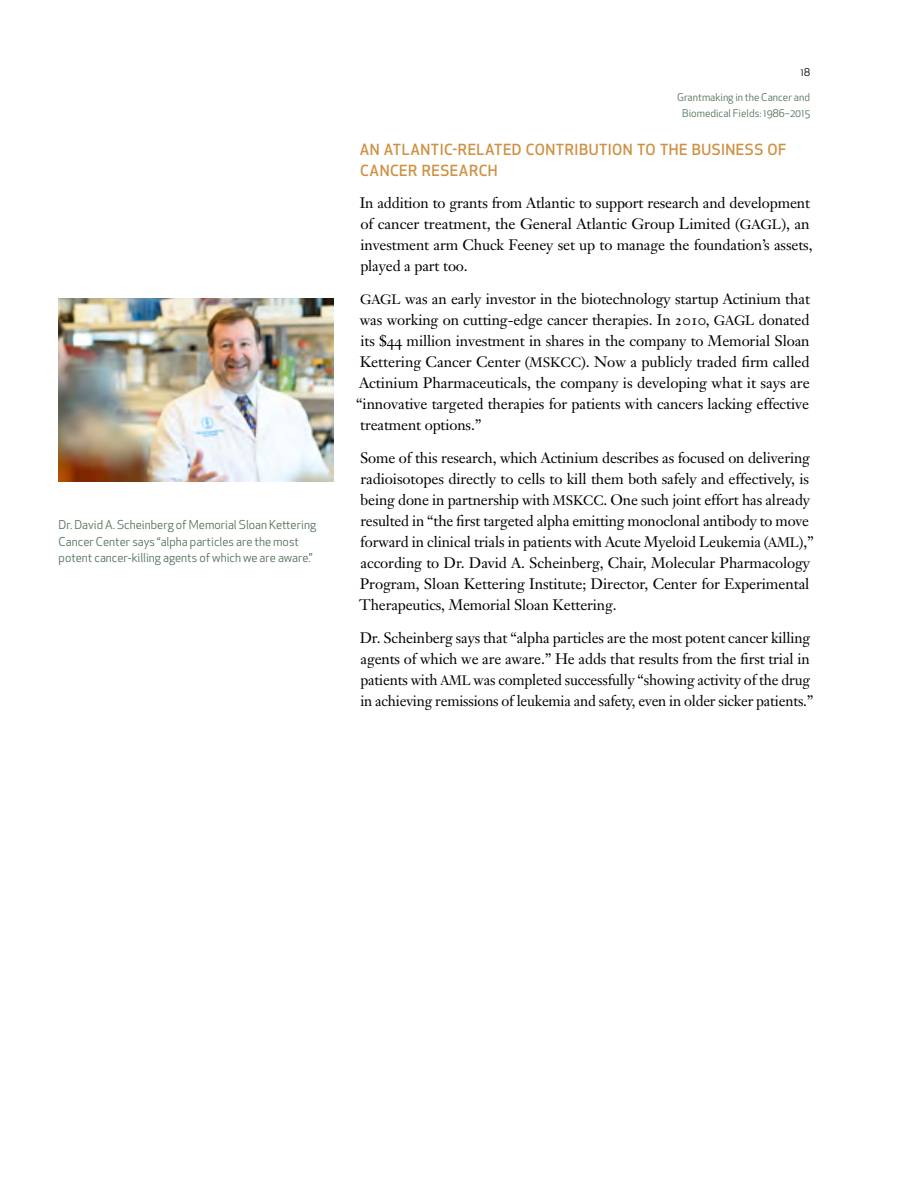
<style>
.page{position:relative;width:918px;height:1188px;background:#fff}
.page>*{position:absolute;margin:0;border:0;box-sizing:border-box;transform-origin:0 0}
.t1{font:15px/21px "Janson Text";letter-spacing:-.01em;color:#000}
.t2{font:500 15px/21px "Apex New";letter-spacing:.035em;color:#cf9144}
.t3{font:12px/16.5px "Apex New";color:#517158}
.t4{font:10.5px/16.5px "Apex New";color:#517158;text-align:center}
.t5{font:10.5px "Apex New";color:#000}
.s1{font-size:13.5px}
.s2{font-family:"Janson Text Roman SC"}
</style>
<div class="page">
<img style="left:59px;top:298px;width:274px;height:183px">
<p class="t3" style="left:59px;top:517px;width:259px">Dr. David A. Scheinberg of Memorial Sloan Kettering<br>Cancer Center says “alpha particles are the most potent cancer-killing agents of which we are aware.”</p>
<p class="t5" style="left:801px;top:66px;width:11px">18</p>
<p class="t4" style="left:677px;top:88px;width:134px">Grantmaking in the Cancer and<br>Biomedical Fields: 1986–2015</p>
<p class="t2" style="left:360px;top:139px;width:428px">AN ATLANTIC-RELATED CONTRIBUTION TO THE BUSINESS OF<br>CANCER RESEARCH</p>
<p class="t1" style="left:360px;top:192px;width:454px">In addition to grants from Atlantic to support research and development of cancer treatment, the General Atlantic Group Limited (<span class="s1">GAGL</span>), an investment arm Chuck Feeney set up to manage the foundation’s assets, played a part too.</p>
<p class="t1" style="left:356px;top:288px;width:455px;text-align:justify"><span class="s1">GAGL</span> was an early investor in the biotechnology startup Actinium that was working on cutting-edge cancer therapies. In <span class="s2">2010</span>, <span class="s1">GAGL</span> donated its $<span class="s2">44</span> million investment in shares in the company to Memorial Sloan Kettering Cancer Center (<span class="s1">MSKCC</span>). Now a publicly traded firm called Actinium Pharmaceuticals, the company is developing what it says are “innovative targeted therapies for patients with cancers lacking effective treatment options.”</p>
<p class="t1" style="left:359px;top:447px;width:456px">Some of this research, which Actinium describes as focused on delivering radioisotopes directly to cells to kill them both safely and effectively, is being done in partnership with <span class="s1">MSKCC</span>. One such joint effort has already resulted in “the first targeted alpha emitting monoclonal antibody to move forward in clinical trials in patients with Acute Myeloid Leukemia (<span class="s1">AML</span>),” according to Dr. David A. Scheinberg, Chair, Molecular Pharmacology Program, Sloan Kettering Institute; Director, Center for Experimental Therapeutics, Memorial Sloan Kettering.</p>
<p class="t1" style="left:360px;top:627px;width:455px">Dr. Scheinberg says that “alpha particles are the most potent cancer killing agents of which we are aware.” He adds that results from the first trial in patients with <span class="s1">AML</span> was completed successfully “showing activity of the drug in achieving remissions of leukemia and safety, even in older sicker patients.”</p>
</div>
